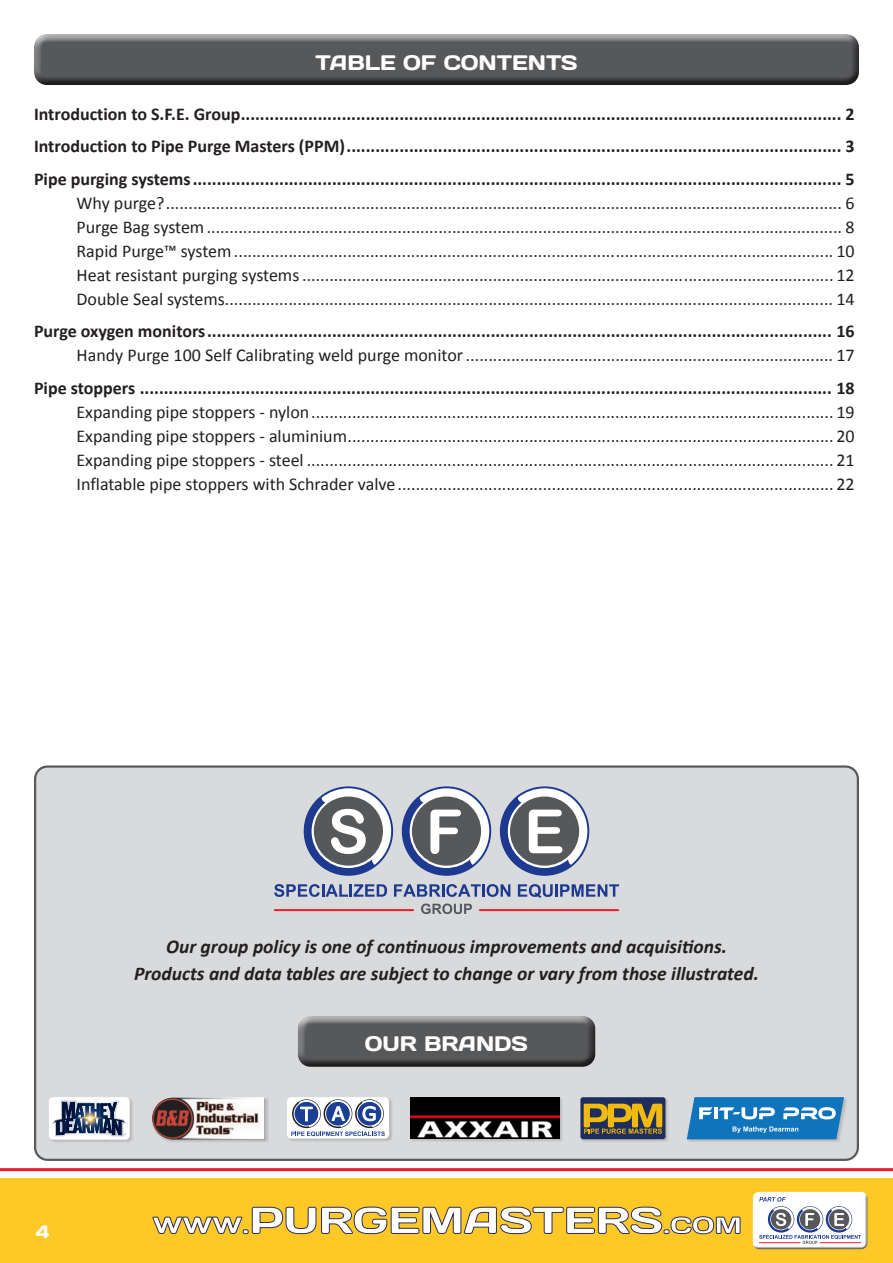
<style>
.page{position:relative;width:893px;height:1263px;background:#fff}
.page>*{position:absolute;margin:0;border:0;box-sizing:border-box;transform-origin:0 0}
.t1{font:21px "Days One";color:#fff}
.t2{font:italic 700 19.5px/26.7px "Calibri";color:#231f20;text-align:center}
.t3{font:18px/24px "Calibri";color:#231f20;text-align:justify}
.t4{font:700 18px/32.5px "Calibri";color:#231f20;text-align:justify}
.t5{font:18px "Days One";color:#fff}
</style>
<div class="page">
<div style="left:0;top:1178px;width:893px;height:85px;background:#fec827"></div>
<hr style="left:0;top:1168px;width:893px;height:3px;background:#ee1c28">
<svg style="left:153px;top:1207px;width:587px;height:27px"></svg>
<div style="left:752px;top:1190px;width:116px;height:57px;background:#fff;opacity:.75"></div>
<div style="left:752px;top:1193px;width:116px;height:57px;background:#231f20;opacity:.75"></div>
<div style="left:35px;top:766px;width:823px;height:394px;background:#d9dadc;border-radius:12px"></div>
<div style="left:34px;top:765px;width:825px;height:396px;border:2px solid #57585a;border-radius:12px"></div>
<svg style="left:500px;top:786px;width:89px;height:90px"></svg>
<svg style="left:304px;top:786px;width:89px;height:90px"></svg>
<svg style="left:402px;top:786px;width:89px;height:90px"></svg>
<hr style="left:275px;top:909px;width:138px;height:2px;background:#ee1c28">
<svg style="left:274px;top:884px;width:113px;height:13px"></svg>
<svg style="left:394px;top:884px;width:116px;height:13px"></svg>
<svg style="left:518px;top:884px;width:101px;height:14px"></svg>
<svg style="left:421px;top:903px;width:51px;height:11px"></svg>
<hr style="left:480px;top:909px;width:138px;height:2px;background:#ee1c28">
<div style="left:287px;top:1097px;width:106px;height:45px;background:#231f20;opacity:.17"></div>
<div style="left:287px;top:1097px;width:102px;height:41px;background:#fff;border-radius:4px"></div>
<svg style="left:291px;top:1099px;width:94px;height:37px"></svg>
<div style="left:152px;top:1097px;width:117px;height:47px;background:#231f20;opacity:.17"></div>
<div style="left:153px;top:1097px;width:112px;height:43px;background:#231f20;opacity:.75"></div>
<div style="left:581px;top:1097px;width:88px;height:46px;background:#231f20;opacity:.17"></div>
<div style="left:580px;top:1097px;width:85px;height:42px;background:#1e2f5e;border-radius:3px"></div>
<svg style="left:584px;top:1104px;width:78px;height:30px"></svg>
<div style="left:687px;top:1097px;width:161px;height:46px;background:#231f20;opacity:.17"></div>
<svg style="left:687px;top:1097px;width:157px;height:42px"></svg>
<div style="left:49px;top:1097px;width:85px;height:47px;background:#231f20;opacity:.17"></div>
<div style="left:49px;top:1097px;width:81px;height:43px;background:#fff;border-radius:4px"></div>
<svg style="left:52px;top:1100px;width:75px;height:36px"></svg>
<div style="left:410px;top:1097px;width:153px;height:45px;background:#231f20;opacity:.17"></div>
<img style="left:410px;top:1097px;width:149px;height:41px">
<div style="left:296px;top:1013px;width:300px;height:46px;background:#fff;opacity:.75"></div>
<div style="left:296px;top:1018px;width:300px;height:49px;background:#231f20;opacity:.75"></div>
<div style="left:32px;top:32px;width:828px;height:45px;background:#fff;opacity:.75"></div>
<div style="left:32px;top:37px;width:828px;height:49px;background:#231f20;opacity:.75"></div>
<p class="t1" style="left:315px;top:49px;width:264px">TABLE OF CONTENTS</p>
<p class="t4" style="left:34px;top:98px;width:822px">Introduction to S.F.E. Group............................................................................................................................. 2<br>Introduction to Pipe Purge Masters (PPM)....................................................................................................... 3<br>Pipe purging systems....................................................................................................................................... 5</p>
<p class="t3" style="left:77px;top:191px;width:780px">Why purge?..................................................................................................................................................... 6<br>Purge Bag system............................................................................................................................................ 8<br>Rapid Purge™ system.................................................................................................................................... 10<br>Heat resistant purging systems..................................................................................................................... 12<br>Double Seal systems...................................................................................................................................... 14</p>
<p class="t4" style="left:34px;top:315px;width:822px">Purge oxygen monitors.................................................................................................................................. 16</p>
<p class="t3" style="left:77px;top:343px;width:780px">Handy Purge 100 Self Calibrating weld purge monitor................................................................................. 17</p>
<p class="t4" style="left:34px;top:372px;width:822px">Pipe stoppers ................................................................................................................................................ 18</p>
<p class="t3" style="left:77px;top:400px;width:780px">Expanding pipe stoppers - nylon................................................................................................................... 19<br>Expanding pipe stoppers - aluminium........................................................................................................... 20<br>Expanding pipe stoppers - steel .................................................................................................................... 21<br>Inflatable pipe stoppers with Schrader valve................................................................................................ 22</p>
<p class="t2" style="left:134px;top:933px;width:626px">Our group policy is one of continuous improvements and acquisitions.<br>Products and data tables are subject to change or vary from those illustrated.</p>
<p class="t5" style="left:36px;top:1220px;width:15px">4</p>
<p class="t1" style="left:365px;top:1030px;width:165px">OUR BRANDS</p>
</div>
